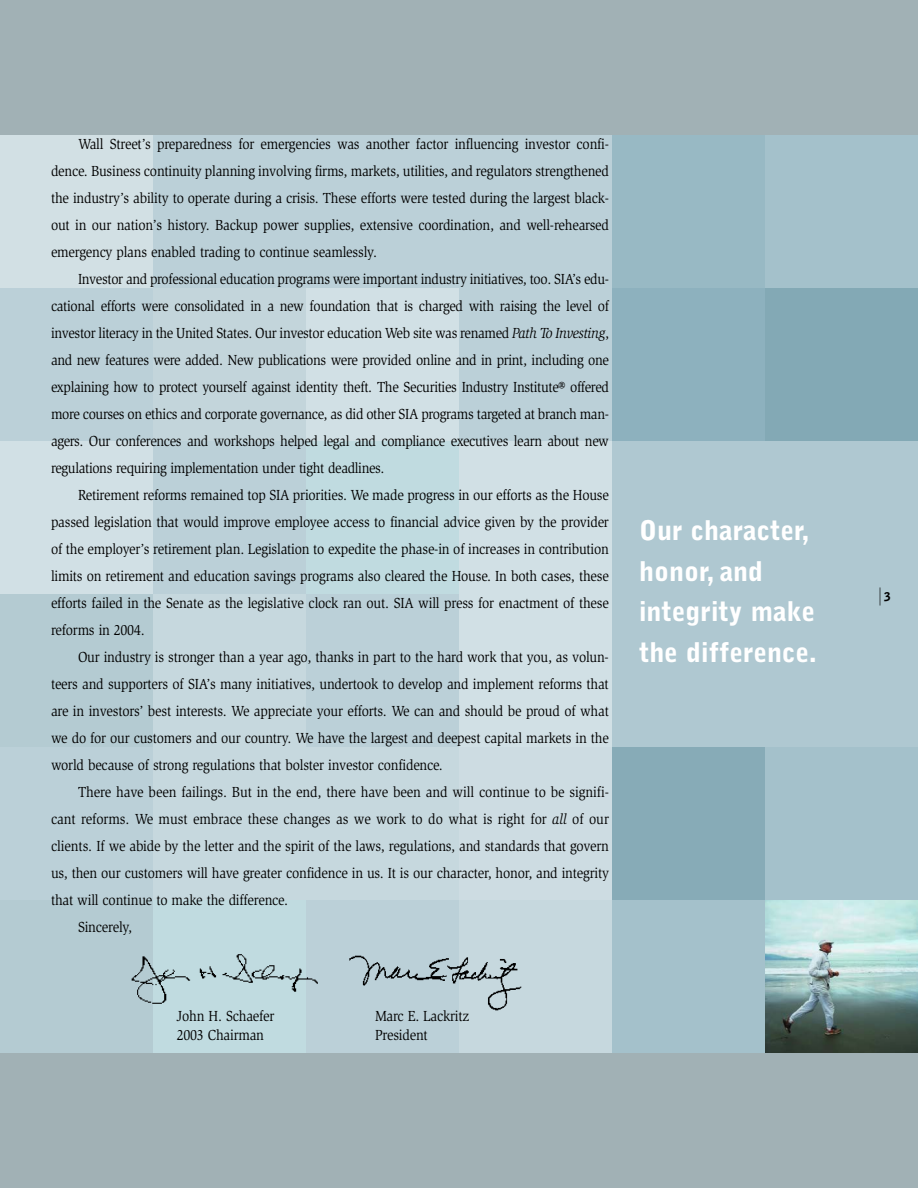
<style>
.page{position:relative;width:918px;height:1188px;background:#a1b1b5}
.page>*{position:absolute;margin:0;border:0;box-sizing:border-box;transform-origin:0 0}
.t1{font:900 27px/40.5px "Bell Gothic";color:#fff}
.t2{font:300 18px "Bell Gothic";color:#000;scale:.5 1}
.t3{font:15px/27px "Slimbach";letter-spacing:-.015em;color:#000;text-align:justify;scale:.9 1}
.s1{font-style:italic}
.s2{font-weight:900;font-size:12px}
</style>
<div class="page">
<div style="left:612px;top:135px;width:153px;height:153px;background:#98b9c4"></div>
<div style="left:765px;top:135px;width:153px;height:153px;background:#a4c1cb"></div>
<div style="left:612px;top:288px;width:153px;height:153px;background:#8db1be"></div>
<div style="left:765px;top:288px;width:153px;height:153px;background:#83a9b5"></div>
<div style="left:612px;top:441px;width:306px;height:306px;background:#afc8d1"></div>
<div style="left:612px;top:747px;width:153px;height:153px;background:#87abb7"></div>
<div style="left:765px;top:747px;width:153px;height:153px;background:#a4c1cb"></div>
<div style="left:612px;top:900px;width:153px;height:153px;background:#a4c1cb"></div>
<img style="left:765px;top:900px;width:153px;height:153px">
<div style="left:0;top:135px;width:153px;height:153px;background:#d2e0e4"></div>
<div style="left:153px;top:135px;width:459px;height:153px;background:#bbd0d8"></div>
<div style="left:0;top:288px;width:153px;height:153px;background:#bbd0d8"></div>
<div style="left:153px;top:288px;width:153px;height:153px;background:#c3d5db"></div>
<div style="left:306px;top:288px;width:153px;height:153px;background:#d1e0e5"></div>
<div style="left:459px;top:288px;width:153px;height:153px;background:#bbd0d8"></div>
<div style="left:0;top:441px;width:153px;height:153px;background:#d1e0e5"></div>
<div style="left:153px;top:441px;width:153px;height:153px;background:#bbd0d8"></div>
<div style="left:306px;top:441px;width:153px;height:153px;background:#c0dbe0"></div>
<div style="left:459px;top:441px;width:153px;height:153px;background:#d1e0e5"></div>
<div style="left:0;top:594px;width:153px;height:153px;background:#b4cbd2"></div>
<div style="left:153px;top:594px;width:153px;height:153px;background:#c6d8de"></div>
<div style="left:306px;top:594px;width:153px;height:153px;background:#bbd0d8"></div>
<div style="left:459px;top:594px;width:153px;height:153px;background:#d1e0e5"></div>
<div style="left:0;top:747px;width:153px;height:153px;background:#bbd0d8"></div>
<div style="left:153px;top:747px;width:306px;height:153px;background:#c6d8de"></div>
<div style="left:459px;top:747px;width:153px;height:153px;background:#cddce2"></div>
<div style="left:0;top:900px;width:153px;height:153px;background:#b4cbd2"></div>
<div style="left:153px;top:900px;width:153px;height:153px;background:#c0dbe0"></div>
<div style="left:306px;top:900px;width:153px;height:153px;background:#bbd0d8"></div>
<div style="left:459px;top:900px;width:153px;height:153px;background:#c6d8de"></div>
<img style="left:349px;top:955px;width:173px;height:56px">
<img style="left:131px;top:954px;width:187px;height:50px">
<p class="t3" style="left:51px;top:131px;width:622px;text-indent:27px">Wall Street’s preparedness for emergencies was another factor influencing investor confi&shy;dence. Business continuity planning involving firms, markets, utilities, and regulators strengthened the industry’s ability to operate during a crisis. These efforts were tested during the largest black&shy;out in our nation’s history. Backup power supplies, extensive coordination, and well-rehearsed emergency plans enabled trading to continue seamlessly.</p>
<p class="t3" style="left:51px;top:266px;width:622px;text-indent:27px">Investor and professional education programs were important industry initiatives, too. SIA’s edu&shy;cational efforts were consolidated in a new foundation that is charged with raising the level of investor literacy in the United States. Our investor education Web site was renamed <span class="s1">Path To Investing</span>, and new features were added. New publications were provided online and in print, including one explaining how to protect yourself against identity theft. The Securities Industry Institute® offered more courses on ethics and corporate governance, as did other SIA programs targeted at branch man&shy;agers. Our conferences and workshops helped legal and compliance executives learn about new regulations requiring implementation under tight deadlines.</p>
<p class="t3" style="left:51px;top:482px;width:621px;text-indent:27px">Retirement reforms remained top SIA priorities. We made progress in our efforts as the House passed legislation that would improve employee access to financial advice given by the provider of the employer’s retirement plan. Legislation to expedite the phase-in of increases in contribution limits on retirement and education savings programs also cleared the House. In both cases, these efforts failed in the Senate as the legislative clock ran out. SIA will press for enactment of these reforms in 2004.</p>
<p class="t3" style="left:51px;top:644px;width:621px;text-indent:27px">Our industry is stronger than a year ago, thanks in part to the hard work that you, as volun&shy;teers and supporters of SIA’s many initiatives, undertook to develop and implement reforms that are in investors’ best interests. We appreciate your efforts. We can and should be proud of what we do for our customers and our country. We have the largest and deepest capital markets in the world because of strong regulations that bolster investor confidence.</p>
<p class="t3" style="left:78px;top:779px;width:591px">There have been failings. But in the end, there have been and will continue to be signifi-</p>
<p class="t3" style="left:51px;top:806px;width:621px">cant reforms. We must embrace these changes as we work to do what is right for <span class="s1">all</span> of our</p>
<p class="t3" style="left:51px;top:833px;width:622px">clients. If we abide by the letter and the spirit of the laws, regulations, and standards that govern</p>
<p class="t3" style="left:51px;top:860px;width:622px">us, then our customers will have greater confidence in us. It is our character, honor, and integrity</p>
<p class="t3" style="left:51px;top:887px;width:265px">that will continue to make the difference.</p>
<p class="t3" style="left:78px;top:914px;width:62px">Sincerely,</p>
<p class="t3" style="left:177px;top:1003px;width:110px">John H. Schaefer</p>
<p class="t3" style="left:375px;top:1003px;width:106px">Marc E. Lackritz</p>
<p class="t3" style="left:177px;top:1023px;width:98px">2003 Chairman</p>
<p class="t3" style="left:375px;top:1023px;width:60px">President</p>
<h1 class="t1" style="left:639px;top:512px;width:179px">Our character, honor, and integrity make the difference.</h1>
<p class="t2" style="left:879px;top:588px;width:25px">| <span class="s2">3</span></p>
</div>
